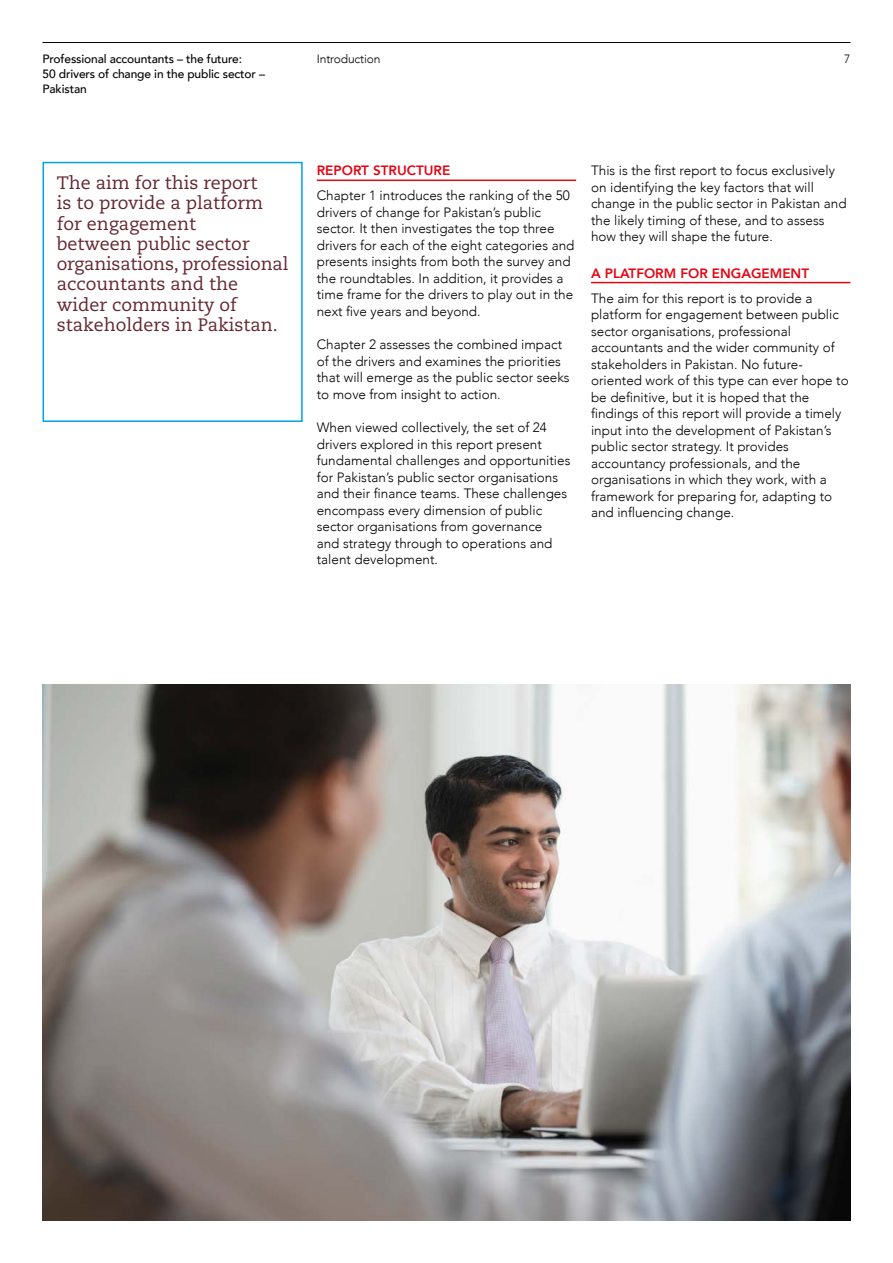
<style>
.page{position:relative;width:893px;height:1263px;background:#fff}
.page>*{position:absolute;margin:0;border:0;box-sizing:border-box;transform-origin:0 0}
.t1{font:18px/20.2px "Caecilia";color:#642730}
.t2{font:300 13.5px/16.5px "Avenir";color:#000}
.t3{font:800 13.5px "Avenir";color:#e30613}
.t4{font:500 12px/15px "Avenir";letter-spacing:-.01em;color:#000}
.t5{font:300 12px "Avenir";letter-spacing:-.01em;color:#000}
</style>
<div class="page">
<hr style="left:43px;top:42px;width:807px;height:1px;background:#000">
<hr style="left:317px;top:180px;width:259px;height:1px;background:#e30613">
<hr style="left:591px;top:282px;width:259px;height:1px;background:#e30613">
<div style="left:43px;top:162px;width:260px;height:260px;border:2px solid #00a1e0"></div>
<img style="left:43px;top:685px;width:807px;height:535px">
<p class="t4" style="left:43px;top:51px;width:201px">Professional accountants – the future:</p>
<p class="t5" style="left:844px;top:52px;width:8px">7</p>
<p class="t4" style="left:43px;top:66px;width:224px">50 drivers of change in the public sector –<br>Pakistan</p>
<p class="t5" style="left:317px;top:52px;width:65px">Introduction</p>
<h1 class="t1" style="left:57px;top:173px;width:233px">The aim for this report<br>is to provide a platform for engagement<br>between public sector organisations, professional accountants and the wider community of stakeholders in Pakistan.</h1>
<p class="t3" style="left:317px;top:160px;width:135px">REPORT STRUCTURE</p>
<p class="t2" style="left:317px;top:187px;width:259px">Chapter 1 introduces the ranking of the 50 drivers of change for Pakistan’s public sector. It then investigates the top three drivers for each of the eight categories and presents insights from both the survey and the roundtables. In addition, it provides a time frame for the drivers to play out in the next five years and beyond.</p>
<p class="t2" style="left:317px;top:336px;width:254px">Chapter 2 assesses the combined impact of the drivers and examines the priorities that will emerge as the public sector seeks to move from insight to action.</p>
<p class="t2" style="left:317px;top:419px;width:255px">When viewed collectively, the set of 24 drivers explored in this report present fundamental challenges and opportunities for Pakistan’s public sector organisations and their finance teams. These challenges encompass every dimension of public sector organisations from governance<br>and strategy through to operations and talent development.</p>
<p class="t2" style="left:591px;top:162px;width:257px">This is the first report to focus exclusively on identifying the key factors that will change in the public sector in Pakistan and the likely timing of these, and to assess how they will shape the future.</p>
<p class="t3" style="left:591px;top:262px;width:219px">A PLATFORM FOR ENGAGEMENT</p>
<p class="t2" style="left:591px;top:290px;width:259px">The aim for this report is to provide a platform for engagement between public sector organisations, professional accountants and the wider community of stakeholders in Pakistan. No future&shy;oriented work of this type can ever hope to be definitive, but it is hoped that the findings of this report will provide a timely input into the development of Pakistan’s public sector strategy. It provides accountancy professionals, and the organisations in which they work, with a framework for preparing for, adapting to and influencing change.</p>
</div>
